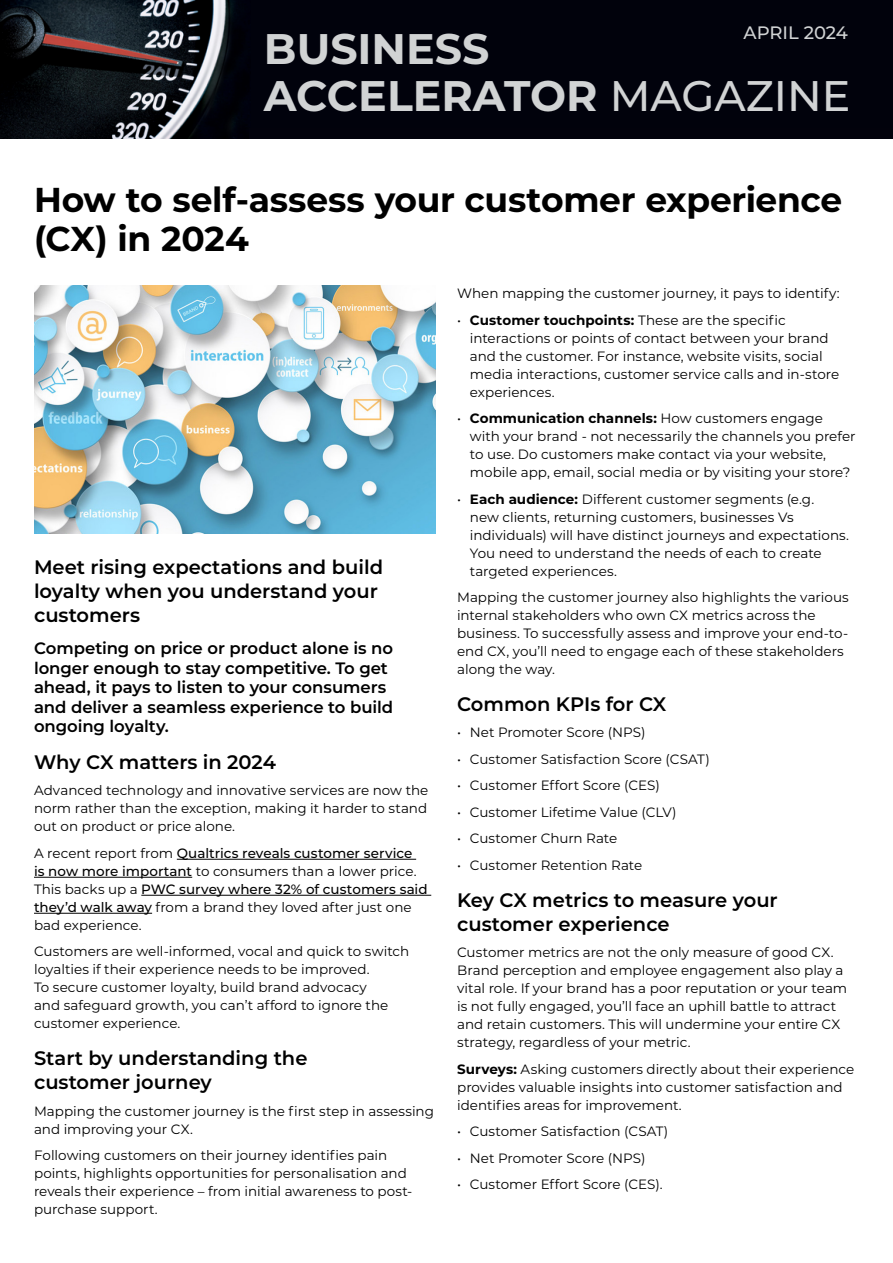
<style>
.page{position:relative;width:893px;height:1263px;background:#fff}
.page>*{position:absolute;margin:0;border:0;box-sizing:border-box;transform-origin:0 0}
.t1{font:700 42.75px/47.2px "Montserrat";color:#d1d3d4}
.t2{font:700 34.5px/39px "Montserrat";letter-spacing:-.01em;color:#000}
.t3{font:600 19.5px/24px "Montserrat";color:#000}
.t4{font:500 18px "Montserrat";letter-spacing:-.005em;color:#d1d3d4}
.t5{font:600 16.5px/19.5px "Montserrat";letter-spacing:-.005em;color:#000}
.t6{font:13.5px/18px "Montserrat";color:#000}
.s1{font-weight:500}
.s2{font-weight:700}
</style>
<div class="page">
<div style="left:0;top:0;width:893px;height:137px;background:#01020c"></div>
<img style="left:0;top:0;width:250px;height:138px">
<div style="left:250px;top:128px;width:643px;height:10px;background:#02020c"></div>
<hr style="left:177px;top:859px;width:239px;height:1px;background:#000">
<hr style="left:34px;top:877px;width:158px;height:1px;background:#000">
<hr style="left:141px;top:895px;width:290px;height:1px;background:#000">
<hr style="left:34px;top:913px;width:118px;height:1px;background:#000">
<img style="left:34px;top:285px;width:402px;height:249px">
<h3 class="t4" style="left:743px;top:20px;width:106px">APRIL 2024</h3>
<h1 class="t1" style="left:264px;top:23px;width:588px">BUSINESS<br>ACCELERATOR <span class="s1">MAGAZINE</span></h1>
<h2 class="t2" style="left:34px;top:179px;width:810px">How to self-assess your customer experience (CX) in 2024</h2>
<h3 class="t3" style="left:34px;top:554px;width:351px">Meet rising expectations and build loyalty when you understand your customers</h3>
<p class="t5" style="left:34px;top:638px;width:361px">Competing on price or product alone is no longer enough to stay competitive. To get ahead, it pays to listen to your consumers and deliver a seamless experience to build ongoing loyalty.</p>
<h3 class="t3" style="left:34px;top:749px;width:243px">Why CX matters in 2024</h3>
<p class="t6" style="left:34px;top:781px;width:396px;text-align:justify">Advanced technology and innovative services are now the norm rather than the exception, making it harder to stand out on product or price alone.</p>
<p class="t6" style="left:34px;top:844px;width:395px">A recent report from <span class="s1">Qualtrics reveals customer service<br>is now more important</span> to consumers than a lower price.<br>This backs up a <span class="s1">PWC survey where 32% of customers said they’d walk away</span> from a brand they loved after just one bad experience.</p>
<p class="t6" style="left:34px;top:942px;width:377px">Customers are well-informed, vocal and quick to switch loyalties if their experience needs to be improved.<br>To secure customer loyalty, build brand advocacy<br>and safeguard growth, you can’t afford to ignore the customer experience.</p>
<h3 class="t3" style="left:34px;top:1045px;width:275px">Start by understanding the customer journey</h3>
<p class="t6" style="left:34px;top:1101px;width:401px">Mapping the customer journey is the first step in assessing and improving your CX.</p>
<p class="t6" style="left:34px;top:1146px;width:380px">Following customers on their journey identifies pain points, highlights opportunities for personalisation and reveals their experience – from initial awareness to post&shy;purchase support.</p>
<p class="t6" style="left:457px;top:284px;width:384px">When mapping the customer journey, it pays to identify:</p>
<p class="t6" style="left:470px;top:310px;width:371px;text-indent:-13px">• <span class="s2">Customer touchpoints:</span> These are the specific interactions or points of contact between your brand and the customer. For instance, website visits, social media interactions, customer service calls and in-store experiences.</p>
<p class="t6" style="left:470px;top:409px;width:387px;text-indent:-13px">• <span class="s2">Communication channels:</span> How customers engage with your brand - not necessarily the channels you prefer to use. Do customers make contact via your website, mobile app, email, social media or by visiting your store?</p>
<p class="t6" style="left:470px;top:489px;width:381px;text-indent:-13px">• <span class="s2">Each audience:</span> Different customer segments (e.g.<br>new clients, returning customers, businesses Vs individuals) will have distinct journeys and expectations.<br>You need to understand the needs of each to create targeted experiences.</p>
<p class="t6" style="left:457px;top:588px;width:393px">Mapping the customer journey also highlights the various internal stakeholders who own CX metrics across the business. To successfully assess and improve your end-to&shy;end CX, you’ll need to engage each of these stakeholders along the way.</p>
<h3 class="t3" style="left:457px;top:691px;width:211px">Common KPIs for CX</h3>
<p class="t6" style="left:457px;top:723px;width:190px">• Net Promoter Score (NPS)</p>
<p class="t6" style="left:457px;top:750px;width:254px">• Customer Satisfaction Score (CSAT)</p>
<p class="t6" style="left:457px;top:776px;width:204px">• Customer Effort Score (CES)</p>
<p class="t6" style="left:457px;top:803px;width:221px">• Customer Lifetime Value (CLV)</p>
<p class="t6" style="left:457px;top:829px;width:162px">• Customer Churn Rate</p>
<p class="t6" style="left:457px;top:856px;width:187px">• Customer Retention Rate</p>
<h3 class="t3" style="left:457px;top:887px;width:322px">Key CX metrics to measure your customer experience</h3>
<p class="t6" style="left:457px;top:943px;width:392px">Customer metrics are not the only measure of good CX.<br>Brand perception and employee engagement also play a vital role. If your brand has a poor reputation or your team is not fully engaged, you’ll face an uphill battle to attract and retain customers. This will undermine your entire CX strategy, regardless of your metric.</p>
<p class="t6" style="left:457px;top:1059px;width:399px"><span class="s2">Surveys:</span> Asking customers directly about their experience provides valuable insights into customer satisfaction and identifies areas for improvement.</p>
<p class="t6" style="left:457px;top:1122px;width:213px">• Customer Satisfaction (CSAT)</p>
<p class="t6" style="left:457px;top:1148px;width:190px">• Net Promoter Score (NPS)</p>
<p class="t6" style="left:457px;top:1175px;width:207px">• Customer Effort Score (CES).</p>
</div>
